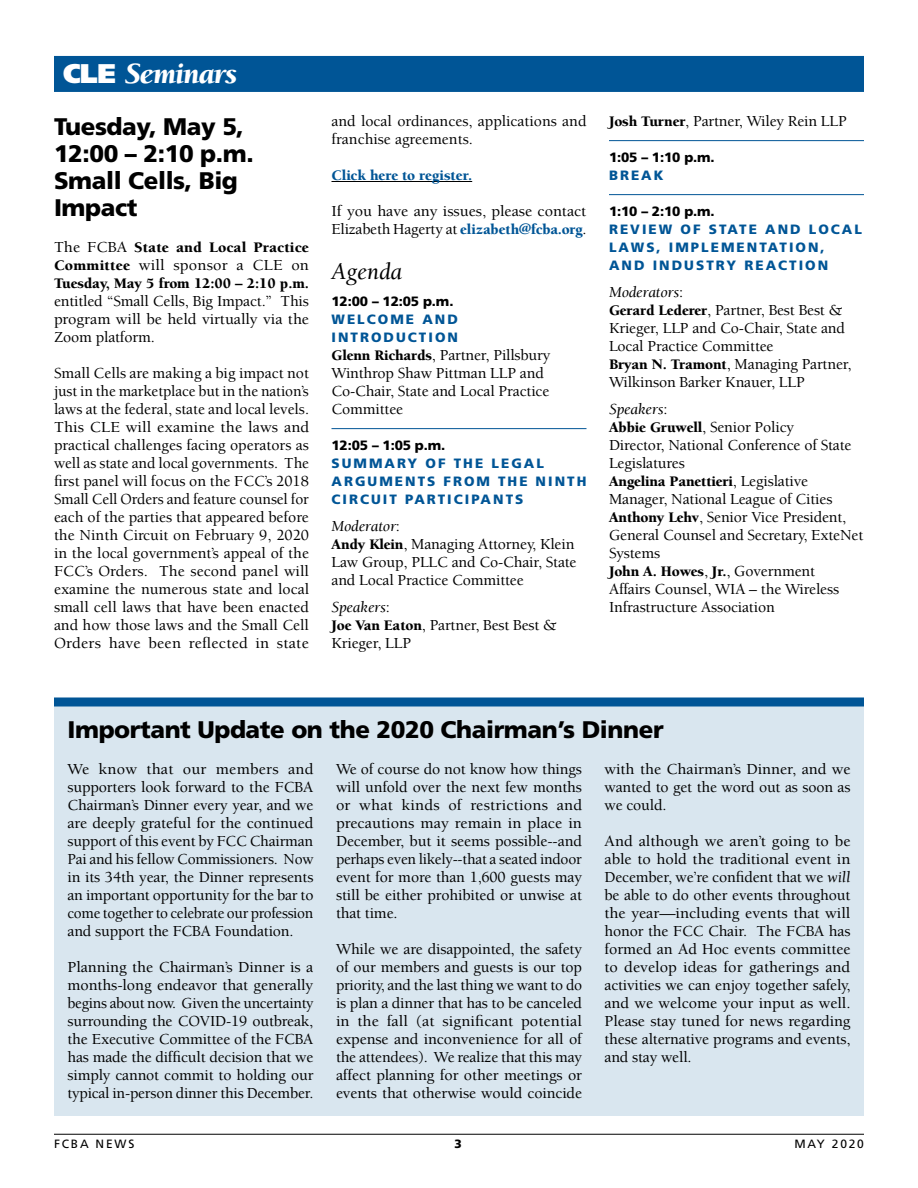
<style>
.page{position:relative;width:918px;height:1188px;background:#fff}
.page>*{position:absolute;margin:0;border:0;box-sizing:border-box;transform-origin:0 0}
.Section_Head{font:italic 900 30px "Berkeley";letter-spacing:-.025em;color:#fff}
.Headline{font:900 24px/27px "Frutiger";letter-spacing:-.015em;color:#000}
.Highlight_Box_Head{font:900 24px "Frutiger";letter-spacing:-.015em;color:#000}
.Head_Subhead{font:italic 24px "Berkeley";color:#000}
.t1{font:500 15.75px/18px "Berkeley";letter-spacing:-.01em;color:#000}
.t2{font:italic 15.75px "Berkeley";letter-spacing:-.01em;color:#000}
.t3{font:500 15.75px "Berkeley";letter-spacing:.015em;color:#000}
.t4{font:900 15px "Berkeley";letter-spacing:-.01em;color:#000}
.t5{font:900 15px "Berkeley";letter-spacing:-.005em;color:#005596}
.Normal_Subhead{font:900 13.5px/18px "Frutiger";letter-spacing:.15em;color:#005596}
.Agenda_Time{font:900 13.5px "Frutiger";letter-spacing:-.01em;color:#000}
.Agenda_Time_Top{font:900 13.5px "Frutiger";letter-spacing:-.01em;color:#000}
.t6{font:12px "Frutiger";letter-spacing:.15em;color:#000}
.t7{font:900 12px "Frutiger";color:#000}
.s1{font-family:"Frutiger";font-style:normal;font-size:27px}
.s2{font-weight:500;font-size:15.75px}
.s3{font-weight:900;font-size:15px}
.s4{font-weight:900;font-size:15px;color:#005596}
.s5{font-weight:500;font-style:normal}
.s6{font-weight:400;font-style:italic}
</style>
<div class="page">
<hr style="left:54px;top:1134px;width:810px;height:1px;background:#000">
<div style="left:54px;top:56px;width:810px;height:36px;background:#005596"></div>
<hr style="left:332px;top:181px;width:140px;height:1px;background:#000">
<hr style="left:332px;top:428px;width:254px;height:1px;background:#005596">
<hr style="left:609px;top:140px;width:255px;height:1px;background:#005596">
<hr style="left:609px;top:194px;width:255px;height:1px;background:#005596">
<div style="left:54px;top:704px;width:810px;height:412px;background:#d9e6ef"></div>
<div style="left:54px;top:698px;width:810px;height:8px;background:#005596"></div>
<p class="Section_Head" style="left:63px;top:58px;width:176px"><span class="s1">CLE</span> Seminars</p>
<p class="Headline" style="left:54px;top:113px;width:201px">Tuesday, May 5,<br>12:00 – 2:10 p.m.</p>
<p class="Headline" style="left:54px;top:167px;width:186px">Small Cells, Big<br>Impact</p>
<p class="t4" style="left:54px;top:239px;width:256px"><span class="s2">The FCBA</span> State and Local Practice</p>
<p class="t3" style="left:54px;top:257px;width:257px"><span class="s3">Committee</span> will sponsor a CLE on</p>
<p class="t4" style="left:54px;top:275px;width:256px">Tuesday, May 5 from 12:00 – 2:10 p.m.</p>
<p class="t1" style="left:54px;top:292px;width:257px;text-align:justify">entitled “Small Cells, Big Impact.” This program will be held virtually via the Zoom platform.</p>
<p class="t1" style="left:54px;top:364px;width:257px;text-align:justify">Small Cells are making a big impact not just in the marketplace but in the nation’s laws at the federal, state and local levels.<br>This CLE will examine the laws and practical challenges facing operators as well as state and local governments. The first panel will focus on the FCC’s 2018<br>Small Cell Orders and feature counsel for each of the parties that appeared before the Ninth Circuit on February 9, 2020 in the local government’s appeal of the FCC’s Orders. The second panel will examine the numerous state and local small cell laws that have been enacted and how those laws and the Small Cell Orders have been reflected in state</p>
<p class="t1" style="left:332px;top:112px;width:257px">and local ordinances, applications and franchise agreements.</p>
<p class="t5" style="left:332px;top:167px;width:142px">Click here to register.</p>
<p class="t1" style="left:332px;top:202px;width:257px">If you have any issues, please contact<br>Elizabeth Hagerty at <span class="s4">elizabeth@fcba.org</span>.</p>
<p class="Head_Subhead" style="left:332px;top:259px;width:72px">Agenda</p>
<p class="Agenda_Time_Top" style="left:332px;top:293px;width:123px">12:00 – 12:05 p.m.</p>
<p class="Normal_Subhead" style="left:332px;top:310px;width:128px">WELCOME AND<br>INTRODUCTION</p>
<p class="t1" style="left:332px;top:346px;width:221px"><span class="s3">Glenn Richards</span>, Partner, Pillsbury<br>Winthrop Shaw Pittman LLP and<br>Co-Chair, State and Local Practice<br>Committee</p>
<p class="Agenda_Time" style="left:332px;top:437px;width:115px">12:05 – 1:05 p.m.</p>
<p class="Normal_Subhead" style="left:332px;top:454px;width:256px">SUMMARY OF THE LEGAL<br>ARGUMENTS FROM THE NINTH<br>CIRCUIT PARTICIPANTS</p>
<p class="t2" style="left:332px;top:518px;width:70px">Moderator<span class="s5">:</span></p>
<p class="t1" style="left:332px;top:535px;width:247px"><span class="s3">Andy Klein</span>, Managing Attorney, Klein<br>Law Group, PLLC and Co-Chair, State and Local Practice Committee</p>
<p class="t2" style="left:332px;top:599px;width:60px">Speakers<span class="s5">:</span></p>
<p class="t1" style="left:332px;top:616px;width:227px"><span class="s3">Joe Van Eaton</span>, Partner, Best Best &amp;<br>Krieger, LLP</p>
<p class="t1" style="left:609px;top:112px;width:239px"><span class="s3">Josh Turner</span>, Partner, Wiley Rein LLP</p>
<p class="Agenda_Time" style="left:609px;top:149px;width:107px">1:05 – 1:10 p.m.</p>
<p class="Normal_Subhead" style="left:609px;top:166px;width:56px">BREAK</p>
<p class="Agenda_Time" style="left:609px;top:203px;width:107px">1:10 – 2:10 p.m.</p>
<p class="Normal_Subhead" style="left:609px;top:220px;width:255px">REVIEW OF STATE AND LOCAL<br>LAWS, IMPLEMENTATION,<br>AND INDUSTRY REACTION</p>
<p class="t2" style="left:609px;top:284px;width:76px">Moderators<span class="s5">:</span></p>
<p class="t1" style="left:609px;top:301px;width:238px"><span class="s3">Gerard Lederer</span>, Partner, Best Best &amp;<br>Krieger, LLP and Co-Chair, State and<br>Local Practice Committee</p>
<p class="t1" style="left:609px;top:355px;width:244px"><span class="s3">Bryan N. Tramont</span>, Managing Partner,<br>Wilkinson Barker Knauer, LLP</p>
<p class="t2" style="left:609px;top:401px;width:60px">Speakers<span class="s5">:</span></p>
<p class="t1" style="left:609px;top:418px;width:244px"><span class="s3">Abbie Gruwell</span>, Senior Policy<br>Director, National Conference of State<br>Legislatures</p>
<p class="t4" style="left:609px;top:473px;width:201px">Angelina Panettieri<span class="s2">, Legislative</span></p>
<p class="t1" style="left:609px;top:490px;width:225px">Manager, National League of Cities</p>
<p class="t1" style="left:609px;top:508px;width:256px"><span class="s3">Anthony Lehv</span>, Senior Vice President,<br>General Counsel and Secretary, ExteNet<br>Systems</p>
<p class="t4" style="left:609px;top:563px;width:208px">John A. Howes<span class="s2">,</span> Jr.<span class="s2">, Government</span></p>
<p class="t1" style="left:609px;top:580px;width:232px">Affairs Counsel, WIA – the Wireless<br>Infrastructure Association</p>
<p class="Highlight_Box_Head" style="left:68px;top:715px;width:598px">Important Update on the 2020 Chairman’s Dinner</p>
<p class="t1" style="left:68px;top:760px;width:248px;text-align:justify">We know that our members and supporters look forward to the FCBA Chairman’s Dinner every year, and we are deeply grateful for the continued support of this event by FCC Chairman Pai and his fellow Commissioners. Now in its 34th year, the Dinner represents an important opportunity for the bar to come together to celebrate our profession and support the FCBA Foundation.</p>
<p class="t1" style="left:68px;top:958px;width:248px;text-align:justify">Planning the Chairman’s Dinner is a months-long endeavor that generally begins about now. Given the uncertainty surrounding the COVID-19 outbreak, the Executive Committee of the FCBA has made the difficult decision that we simply cannot commit to holding our typical in-person dinner this December.</p>
<p class="t1" style="left:336px;top:760px;width:248px;text-align:justify">We of course do not know how things will unfold over the next few months or what kinds of restrictions and precautions may remain in place in December, but it seems possible--and perhaps even likely--that a seated indoor event for more than 1,600 guests may still be either prohibited or unwise at that time.</p>
<p class="t1" style="left:336px;top:940px;width:248px;text-align:justify">While we are disappointed, the safety of our members and guests is our top priority, and the last thing we want to do is plan a dinner that has to be canceled in the fall (at significant potential expense and inconvenience for all of the attendees). We realize that this may affect planning for other meetings or events that otherwise would coincide</p>
<p class="t1" style="left:604px;top:760px;width:248px;text-align:justify">with the Chairman’s Dinner, and we wanted to get the word out as soon as we could.</p>
<p class="t1" style="left:604px;top:832px;width:248px;text-align:justify">And although we aren’t going to be able to hold the traditional event in December, we’re confident that we <span class="s6">will </span>be able to do other events throughout the year—including events that will honor the FCC Chair. The FCBA has formed an Ad Hoc events committee to develop ideas for gatherings and activities we can enjoy together safely, and we welcome your input as well.<br>Please stay tuned for news regarding these alternative programs and events, and stay well.</p>
<p class="t6" style="left:54px;top:1137px;width:82px">FCBA NEWS</p>
<p class="t7" style="left:454px;top:1137px;width:9px">3</p>
<p class="t6" style="left:794px;top:1137px;width:71px">MAY 2020</p>
</div>
